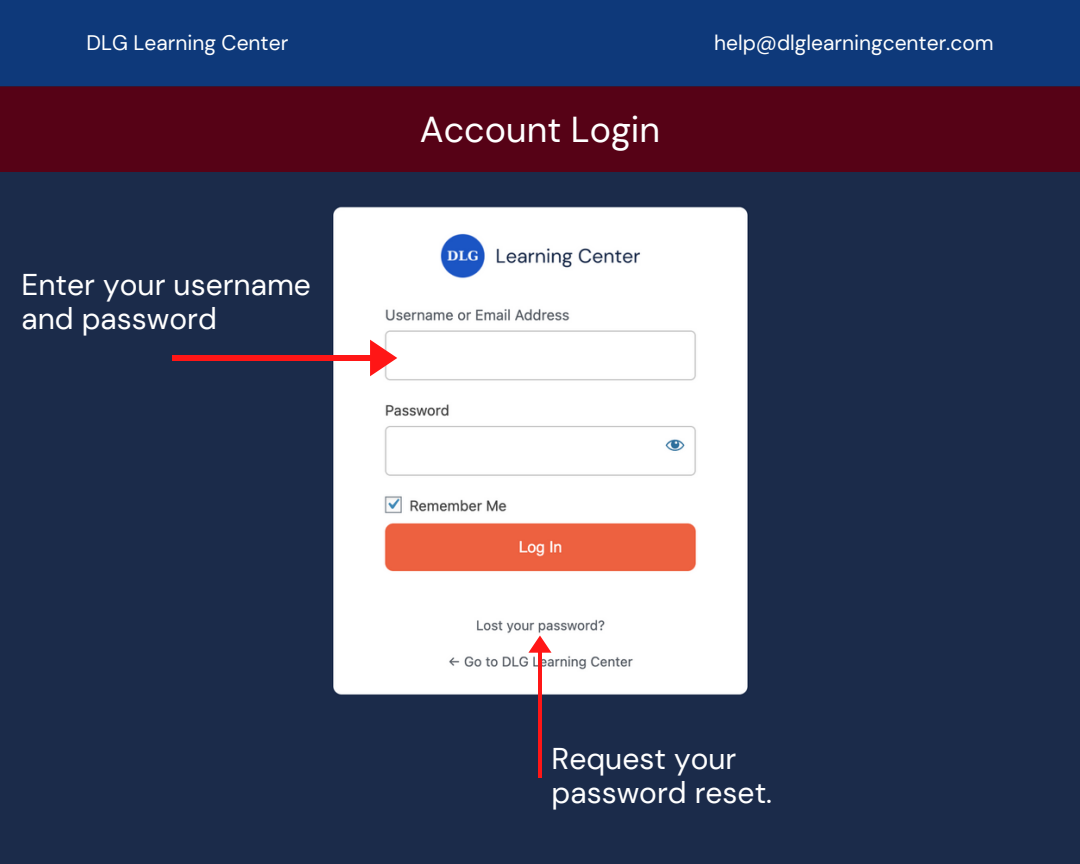
<style>
.page{position:relative;width:1080px;height:864px;background:#fff}
.page>*{position:absolute;margin:0;border:0;box-sizing:border-box;transform-origin:0 0}
.t1{font:36px "DM Sans";color:#fff}
.t2{font:30px/34.8px "DM Sans";color:#fff}
.t3{font:21px "DM Sans";color:#fff}
</style>
<div class="page">
<div style="left:0;top:86px;width:1080px;height:87px;background:#560216"></div>
<div style="left:0;top:0;width:1080px;height:87px;background:#0e397a"></div>
<img style="left:0;top:173px;width:1080px;height:691px">
<div style="left:172px;top:355px;width:204px;height:6px;background:#ff1616"></div>
<svg style="left:370px;top:340px;width:27px;height:36px"></svg>
<hr style="left:538px;top:649px;width:4px;height:129px;background:#ff1616">
<svg style="left:528px;top:636px;width:24px;height:17px"></svg>
<p class="t3" style="left:86px;top:29px;width:203px">DLG Learning Center</p>
<p class="t3" style="left:714px;top:29px;width:281px">help@dlglearningcenter.com</p>
<p class="t2" style="left:22px;top:267px;width:291px">Enter your username and password</p>
<p class="t1" style="left:420px;top:106px;width:242px">Account Login</p>
<p class="t2" style="left:552px;top:741px;width:222px">Request your password reset.</p>
</div>
